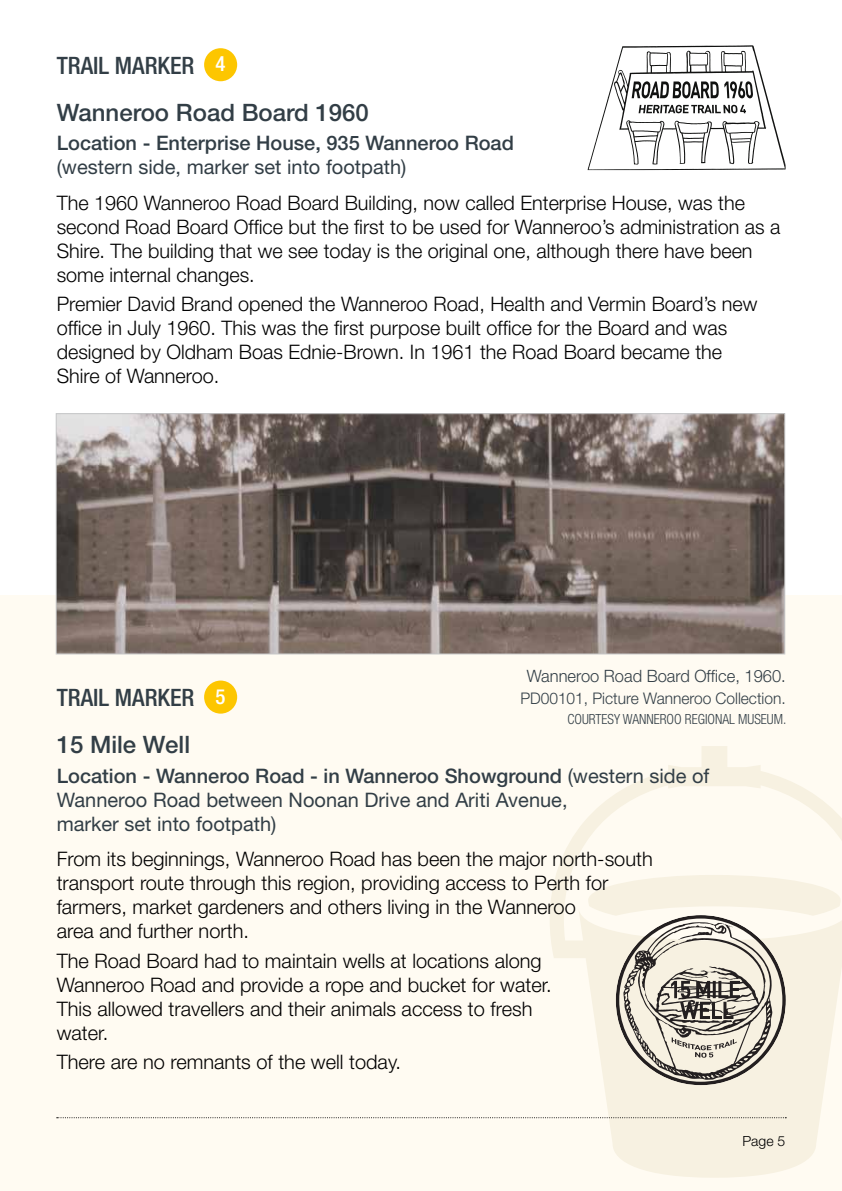
<style>
.page{position:relative;width:842px;height:1191px;background:#fff}
.page>*{position:absolute;margin:0;border:0;box-sizing:border-box;transform-origin:0 0}
.t1{font:500 condensed 24px/47px "Helvetica Neue";color:#323e46}
.t2{font:500 24px "Helvetica Neue";color:#323e46}
.t3{font:300 20px/24px "Helvetica Neue";color:#000}
.t4{font:20px/24px "Helvetica Neue";color:#323e46}
.t5{font:500 20px "Helvetica Neue";color:#323e46}
.t6{font:300 17px "Helvetica Neue";color:#323e46}
.t7{font:300 16px "Helvetica Neue";color:#323e46}
.t8{font:300 condensed 14px "Helvetica Neue";color:#323e46}
.t9{font:300 14px "Helvetica Neue";color:#000}
.s1{font-size:20.8px;color:#fff}
.s2{font-stretch:normal}
.s3{font-weight:500}
</style>
<div class="page">
<div style="left:0;top:595px;width:842px;height:596px;background:#fffbf2"></div>
<svg style="left:587px;top:45px;width:199px;height:125px"></svg>
<div style="left:204px;top:48px;width:33px;height:33px;background:#fdc600;border-radius:50%"></div>
<div style="left:204px;top:680px;width:33px;height:33px;background:#fdc600;border-radius:50%"></div>
<svg style="left:550px;top:746px;width:292px;height:431px"></svg>
<img style="left:58px;top:415px;width:725px;height:237px">
<div style="left:56px;top:413px;width:729px;height:241px;border:1px solid #c6c7c8"></div>
<svg style="left:57px;top:1117px;width:729px;height:1px"></svg>
<svg style="left:588px;top:875px;width:253px;height:210px"></svg>
<p class="t1" style="left:57px;top:41px;width:170px">TRAIL MARKER <span class="s1">4</span></p>
<p class="t2" style="left:57px;top:98px;width:314px">Wanneroo Road Board 1960</p>
<p class="t5" style="left:57px;top:131px;width:459px">Location - Enterprise House, 935 Wanneroo Road</p>
<p class="t4" style="left:57px;top:155px;width:351px">(western side, marker set into footpath)</p>
<p class="t3" style="left:57px;top:190px;width:725px">The 1960 Wanneroo Road Board Building, now called Enterprise House, was the second Road Board Office but the first to be used for Wanneroo’s administration as a Shire. The building that we see today is the original one, although there have been some internal changes.</p>
<p class="t3" style="left:57px;top:292px;width:702px">Premier David Brand opened the Wanneroo Road, Health and Vermin Board’s new office in July 1960. This was the first purpose built office for the Board and was designed by Oldham Boas Ednie-Brown. In 1961 the Road Board became the Shire of Wanneroo.</p>
<p class="t6" style="left:527px;top:665px;width:260px">Wanneroo Road Board Office, 1960.</p>
<p class="t7" style="left:520px;top:688px;width:267px">PD00101, Picture Wanneroo Collection.</p>
<p class="t8" style="left:567px;top:711px;width:220px">COURTESY WANNEROO REGIONAL MUSEUM.</p>
<p class="t1" style="left:57px;top:673px;width:170px">TRAIL MARKER <span class="s1">5<br></span><span class="s2">15 Mile Well</span></p>
<p class="t4" style="left:57px;top:763px;width:654px"><span class="s3">Location - Wanneroo Road - in Wanneroo Showground</span> (western side of<br>Wanneroo Road between Noonan Drive and Ariti Avenue,<br>marker set into footpath)</p>
<p class="t3" style="left:57px;top:846px;width:598px">From its beginnings, Wanneroo Road has been the major north-south transport route through this region, providing access to Perth for farmers, market gardeners and others living in the Wanneroo<br>area and further north.</p>
<p class="t3" style="left:57px;top:948px;width:497px">The Road Board had to maintain wells at locations along Wanneroo Road and provide a rope and bucket for water.<br>This allowed travellers and their animals access to fresh water.</p>
<p class="t3" style="left:57px;top:1049px;width:346px">There are no remnants of the well today.</p>
<p class="t9" style="left:742px;top:1132px;width:44px">Page 5</p>
</div>
